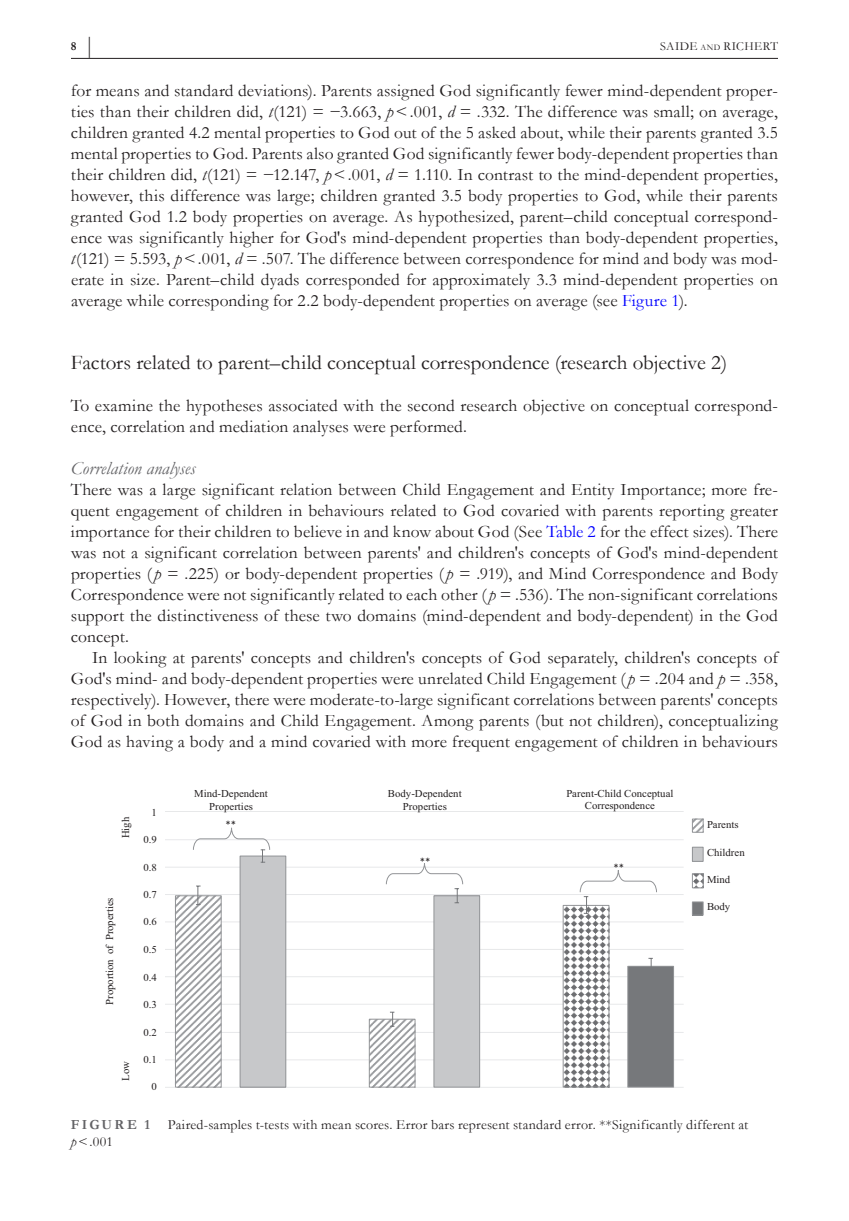
<style>
.page{position:relative;width:849px;height:1221px;background:#fff}
.page>*{position:absolute;margin:0;border:0;box-sizing:border-box;transform-origin:0 0}
.t1{font:21px "Garamond";letter-spacing:-.005em;color:#231f20}
.t2{font:italic 18.38px "Garamond";letter-spacing:.005em;color:#636366}
.t3{font:17.5px/21px "Garamond";letter-spacing:.005em;color:#231f20;text-align:justify}
.t4{font:14px "Garamond";letter-spacing:.015em;color:#231f20}
.t5{font:700 14px "Garamond";letter-spacing:.16em;color:#636366}
.t6{font:12.25px "Garamond";letter-spacing:.03em;color:#231f20}
.t7{font:700 12.25px "Garamond";color:#231f20}
.t8{font:10.5px/12.4px "Times New Roman";color:#231f20;text-align:center}
.t9{font:10.5px "Calibri";color:#231f20}
.s1{font-size:23.62px}
.s2{font-size:8.58px}
.s3{font-style:italic}
.s4{color:#00f}
</style>
<div class="page">
<hr style="left:71px;top:58px;width:706px;height:1px;background:#231f20">
<img style="left:165px;top:811px;width:538px;height:276px">
<div style="left:175px;top:895px;width:46px;height:192px;border:1px solid #929497"></div>
<div style="left:627px;top:966px;width:46px;height:121px;background:#76787b"></div>
<div style="left:627px;top:965px;width:46px;height:122px;border:1px solid #929497"></div>
<div style="left:691px;top:818px;width:12px;height:14px;border:1px solid #929497"></div>
<div style="left:692px;top:847px;width:11px;height:14px;background:#c7c8ca"></div>
<div style="left:691px;top:846px;width:12px;height:15px;border:1px solid #929497"></div>
<div style="left:692px;top:901px;width:11px;height:14px;background:#76787b"></div>
<div style="left:691px;top:901px;width:12px;height:14px;border:1px solid #929497"></div>
<div style="left:691px;top:873px;width:12px;height:15px;border:1px solid #929497"></div>
<svg style="left:192px;top:827px;width:465px;height:260px"></svg>
<p class="t7" style="left:71px;top:38px;width:23px">8 <span class="s1">|</span></p>
<p class="t6" style="left:659px;top:38px;width:119px">SAIDE <span class="s2">and</span> RICHERT</p>
<p class="t3" style="left:71px;top:79px;width:708px">for means and standard deviations). Parents assigned God significantly fewer mind-dependent proper&shy;ties than their children did, <span class="s3">t</span>(121) = −3.663, <span class="s3">p</span>&lt;.001, <span class="s3">d</span> = .332. The difference was small; on average, children granted 4.2 mental properties to God out of the 5 asked about, while their parents granted 3.5 mental properties to God. Parents also granted God significantly fewer body-dependent properties than their children did, <span class="s3">t</span>(121) = −12.147, <span class="s3">p</span>&lt;.001, <span class="s3">d</span> = 1.110. In contrast to the mind-dependent properties, however, this difference was large; children granted 3.5 body properties to God, while their parents granted God 1.2 body properties on average. As hypothesized, parent–child conceptual correspond&shy;ence was significantly higher for God's mind-dependent properties than body-dependent properties, <span class="s3">t</span>(121) = 5.593, <span class="s3">p</span>&lt;.001, <span class="s3">d</span> = .507. The difference between correspondence for mind and body was mod&shy;erate in size. Parent–child dyads corresponded for approximately 3.3 mind-dependent properties on average while corresponding for 2.2 body-dependent properties on average (see <span class="s4">Figure 1</span>).</p>
<p class="t1" style="left:71px;top:348px;width:657px">Factors related to parent–child conceptual correspondence (research objective 2)</p>
<p class="t3" style="left:71px;top:394px;width:708px">To examine the hypotheses associated with the second research objective on conceptual correspond&shy;ence, correlation and mediation analyses were performed.</p>
<p class="t2" style="left:71px;top:456px;width:126px">Correlation analyses</p>
<p class="t3" style="left:71px;top:478px;width:708px">There was a large significant relation between Child Engagement and Entity Importance; more fre&shy;quent engagement of children in behaviours related to God covaried with parents reporting greater importance for their children to believe in and know about God (See <span class="s4">Table 2</span> for the effect sizes). There was not a significant correlation between parents' and children's concepts of God's mind-dependent properties ( <span class="s3">p</span> = .225) or body-dependent properties ( <span class="s3">p</span> = .919), and Mind Correspondence and Body Correspondence were not significantly related to each other ( <span class="s3">p</span> = .536). The non-significant correlations support the distinctiveness of these two domains (mind-dependent and body-dependent) in the God concept.</p>
<p class="t3" style="left:71px;top:646px;width:708px;text-indent:21px">In looking at parents' concepts and children's concepts of God separately, children's concepts of God's mind- and body-dependent properties were unrelated Child Engagement ( <span class="s3">p</span> = .204 and <span class="s3">p</span> = .358, respectively). However, there were moderate-to-large significant correlations between parents' concepts of God in both domains and Child Engagement. Among parents (but not children), conceptualizing God as having a body and a mind covaried with more frequent engagement of children in behaviours</p>
<p class="t8" style="left:119px;top:838px;width:23px;rotate:-90deg">High</p>
<p class="t8" style="left:103px;top:1004px;width:109px;rotate:-90deg">Proportion of Properties</p>
<p class="t8" style="left:119px;top:1080px;width:21px;rotate:-90deg">Low</p>
<p class="t8" style="left:151px;top:806px;width:7px">1</p>
<p class="t8" style="left:143px;top:833px;width:15px">0.9</p>
<p class="t8" style="left:143px;top:860px;width:15px">0.8</p>
<p class="t8" style="left:143px;top:888px;width:15px">0.7</p>
<p class="t8" style="left:143px;top:915px;width:15px">0.6</p>
<p class="t8" style="left:143px;top:942px;width:15px">0.5</p>
<p class="t8" style="left:143px;top:971px;width:15px">0.4</p>
<p class="t8" style="left:143px;top:998px;width:15px">0.3</p>
<p class="t8" style="left:143px;top:1025px;width:15px">0.2</p>
<p class="t8" style="left:143px;top:1052px;width:15px">0.1</p>
<p class="t8" style="left:151px;top:1080px;width:7px">0</p>
<p class="t8" style="left:194px;top:787px;width:75px">Mind-Dependent<br>Properties</p>
<p class="t8" style="left:388px;top:787px;width:75px">Body-Dependent<br>Properties</p>
<p class="t8" style="left:566px;top:786px;width:108px">Parent-Child Conceptual<br>Correspondence</p>
<p class="t9" style="left:225px;top:818px;width:12px">**</p>
<p class="t9" style="left:419px;top:854px;width:12px">**</p>
<p class="t9" style="left:613px;top:860px;width:12px">**</p>
<p class="t8" style="left:706px;top:818px;width:33px">Parents</p>
<p class="t8" style="left:706px;top:845px;width:39px">Children</p>
<p class="t8" style="left:706px;top:873px;width:25px">Mind</p>
<p class="t8" style="left:706px;top:900px;width:25px">Body</p>
<p class="t5" style="left:71px;top:1114px;width:80px">FIGURE 1</p>
<p class="t4" style="left:168px;top:1114px;width:581px">Paired-samples t-tests with mean scores. Error bars represent standard error. **Significantly different at</p>
<p class="t4" style="left:71px;top:1132px;width:44px"><span class="s3">p</span>&lt;.001</p>
</div>
